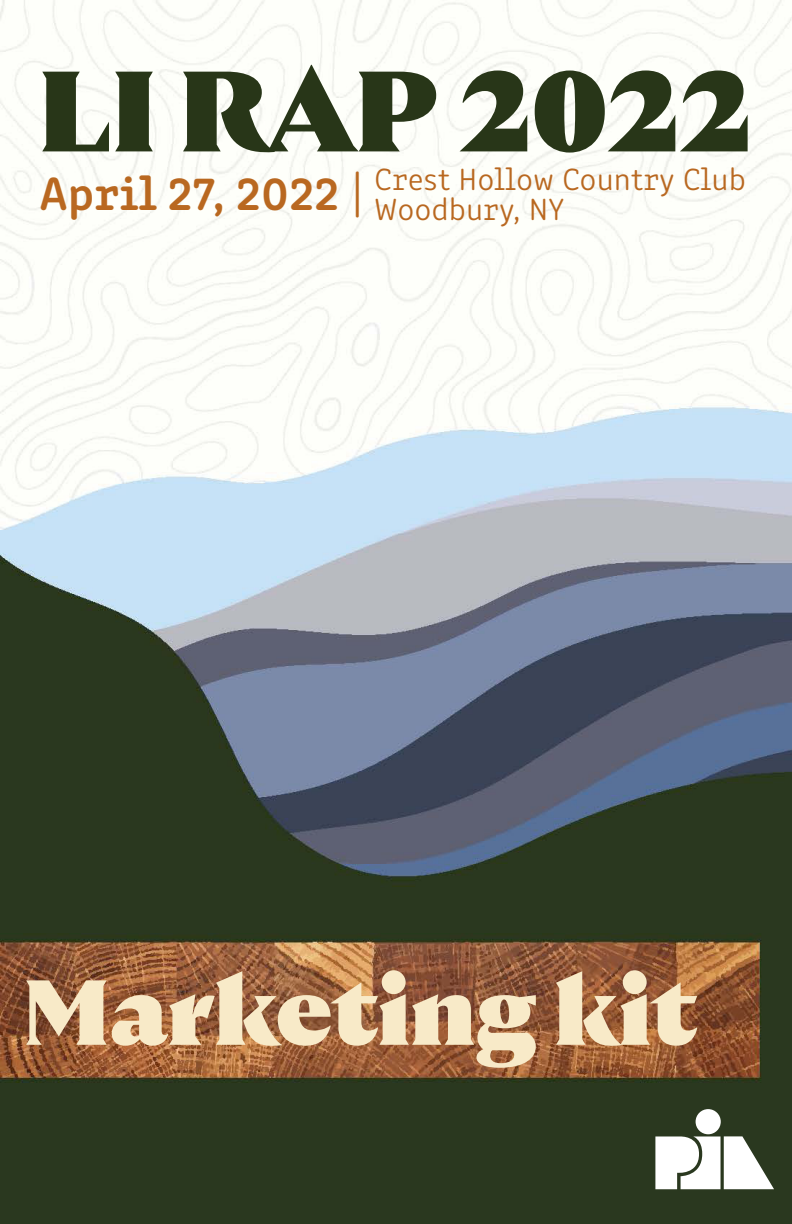
<style>
.page{position:relative;width:792px;height:1224px;background:#fff}
.page>*{position:absolute;margin:0;border:0;box-sizing:border-box;transform-origin:0 0}
.t1{font:900 114px "Nocturne Serif";color:#283618}
.t2{font:900 92px "Nocturne Serif";color:#f8eac8}
.t3{font:600 48px "Clone Rounded";color:#b96820}
.t4{font:300 32px/30px "Clone Rounded";color:#b96820}
.s1{font-weight:300}
</style>
<div class="page">
<img style="left:0;top:0;width:792px;height:1224px">
<svg style="left:655px;top:1136px;width:119px;height:53px"></svg>
<div style="left:696px;top:1109px;width:25px;height:25px;background:#fff;border-radius:50%"></div>
<p class="t1" style="left:39px;top:38px;width:715px">LI RAP 2022</p>
<p class="t4" style="left:374px;top:162px;width:373px">Crest Hollow Country Club<br>Woodbury, NY</p>
<p class="t3" style="left:39px;top:156px;width:325px">April 27, 2022 <span class="s1">|</span></p>
<p class="t2" style="left:23px;top:953px;width:675px">Marketing kit</p>
</div>
